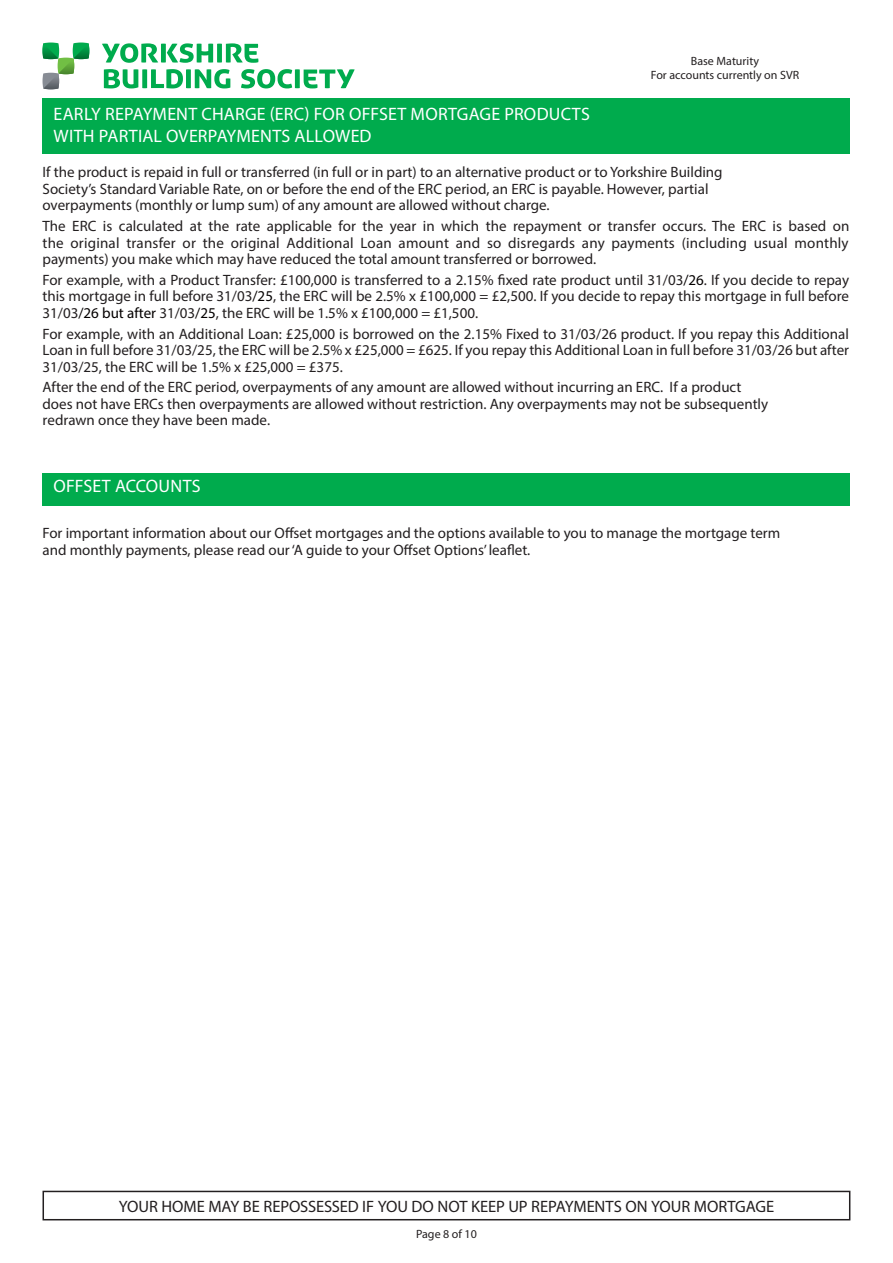
<style>
.page{position:relative;width:893px;height:1263px;background:#fff}
.page>*{position:absolute;margin:0;border:0;box-sizing:border-box;transform-origin:0 0}
.t1{font:18px/21.6px "Myriad Pro";letter-spacing:.01em;color:#fff}
.t2{font:16.5px "Myriad Pro";letter-spacing:-.005em;color:#231f20}
.subhead_2_copy{font:15px/16.5px "Myriad Pro";color:#231f20;text-align:justify}
.Subhead{font:15px/16.5px "Myriad Pro";color:#231f20}
.t3{font:12px/14.4px "Myriad Pro";color:#231f20;text-align:center}
.s1{color:#040000}
</style>
<div class="page">
<div style="left:43px;top:1191px;width:807px;height:29px;border:2px solid #231f20"></div>
<svg style="left:43px;top:43px;width:46px;height:46px"></svg>
<svg style="left:102px;top:43px;width:156px;height:20px"></svg>
<svg style="left:104px;top:69px;width:126px;height:19px"></svg>
<svg style="left:241px;top:69px;width:114px;height:19px"></svg>
<div style="left:43px;top:473px;width:807px;height:33px;background:#00ab4d"></div>
<div style="left:43px;top:98px;width:807px;height:56px;background:#00ab4d"></div>
<p class="t3" style="left:651px;top:54px;width:150px">Base Maturity<br>For accounts currently on SVR</p>
<p class="t1" style="left:54px;top:103px;width:538px">EARLY REPAYMENT CHARGE (ERC) FOR OFFSET MORTGAGE PRODUCTS<br>WITH PARTIAL OVERPAYMENTS ALLOWED</p>
<p class="subhead_2_copy" style="left:43px;top:164px;width:682px;text-align:left">If the product is repaid in full or transferred (in full or in part) to an alternative product or to Yorkshire Building<br>Society’s Standard Variable Rate, on or before the end of the ERC period, an ERC is payable. However, partial overpayments (monthly or lump sum) of any amount are allowed without charge.</p>
<p class="subhead_2_copy" style="left:43px;top:218px;width:808px">The ERC is calculated at the rate applicable for the year in which the repayment or transfer occurs. The ERC is based on the original transfer or the original Additional Loan amount and so disregards any payments (including usual monthly payments) you make which may have reduced the total amount transferred or borrowed.</p>
<p class="subhead_2_copy" style="left:43px;top:271px;width:808px">For example, with a Product Transfer: £100,000 is transferred to a 2.15% fixed rate product until 31/03<span class="s1">/26</span>. If you decide to repay this mortgage in full before 31/03<span class="s1">/25</span>, the ERC will be 2.5% x £100,000 = £2,500. If you decide to repay this mortgage in full before 31/03<span class="s1">/26 but after</span> 31/03<span class="s1">/25</span>, the ERC will be 1.5% x £100,000 = £1,500.</p>
<p class="subhead_2_copy" style="left:43px;top:325px;width:808px">For example, with an Additional Loan: £25,000 is borrowed on the 2.15% Fixed to 31/03/26 product. If you repay this Additional Loan in full before 31/03/25, the ERC will be 2.5% x £25,000 = £625. If you repay this Additional Loan in full before 31/03/26 but after 31/03/25, the ERC will be 1.5% x £25,000 = £375.</p>
<p class="Subhead" style="left:43px;top:379px;width:727px">After the end of the ERC period, overpayments of any amount are allowed without incurring an ERC. If a product does not have ERCs then overpayments are allowed without restriction. Any overpayments may not be subsequently redrawn once they have been made.</p>
<p class="t1" style="left:54px;top:475px;width:149px">OFFSET ACCOUNTS</p>
<p class="Subhead" style="left:43px;top:525px;width:739px">For important information about our Offset mortgages and the options available to you to manage the mortgage term and monthly payments, please read our ‘A guide to your Offset Options’ leaflet.</p>
<p class="t2" style="left:119px;top:1196px;width:657px">YOUR HOME MAY BE REPOSSESSED IF YOU DO NOT KEEP UP REPAYMENTS ON YOUR MORTGAGE</p>
<p class="t3" style="left:416px;top:1226px;width:62px">Page 8 of 10</p>
</div>
